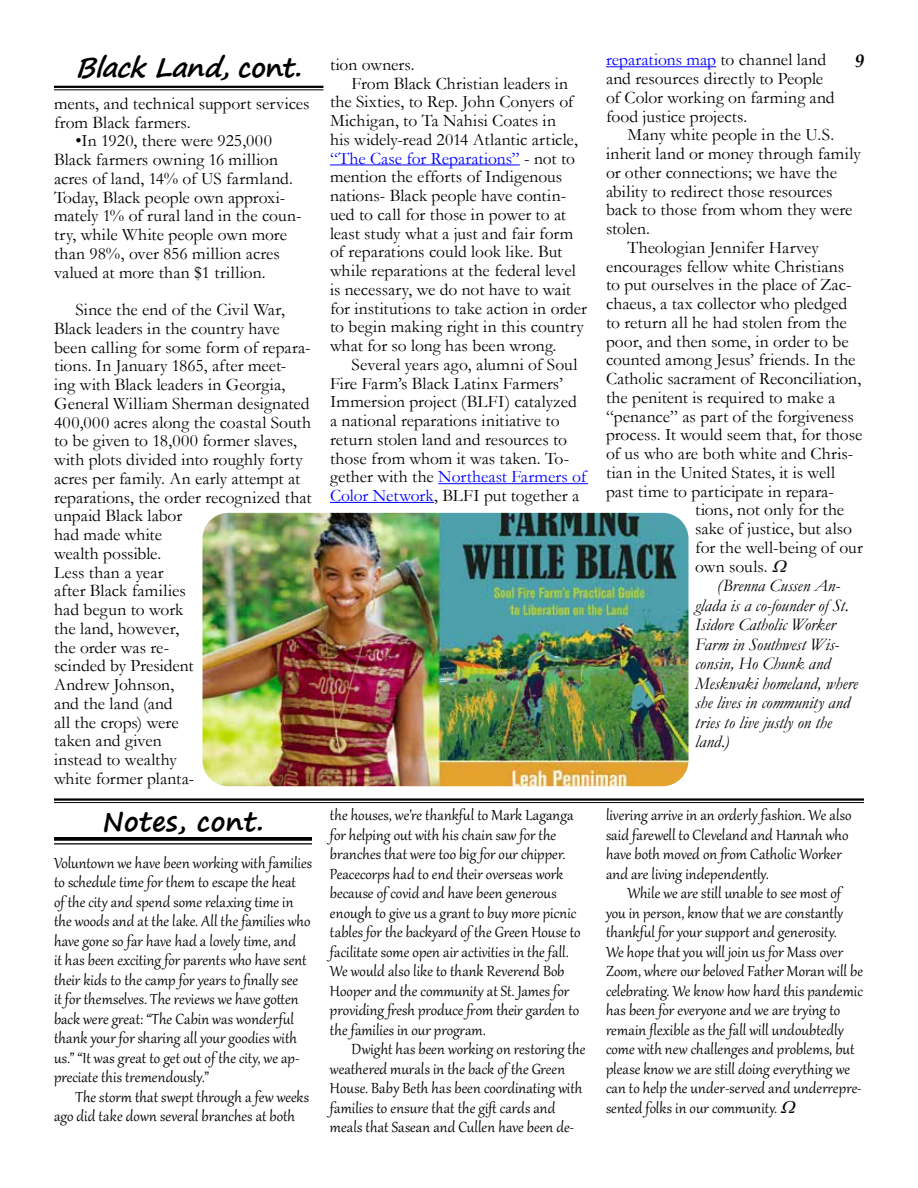
<style>
.page{position:relative;width:918px;height:1188px;background:#fff}
.page>*{position:absolute;margin:0;border:0;box-sizing:border-box;transform-origin:0 0}
.t1{font:italic 700 27px "Segoe Print";color:#000}
.t2{font:700 27px "Segoe Print";letter-spacing:.01em;color:#000}
.t3{font:18px/19.5px "Gabriola";letter-spacing:.005em;color:#000}
.t4{font:italic 700 18px "Book Antiqua";color:#000}
.t5{font:17.55px/18.8px "Garamond";color:#000}
.t6{font:italic 17.55px/19.5px "Garamond";color:#000}
.t7{font:17.55px "Garamond";color:#00f}
.s1{color:#00f}
.s2{font-style:normal}
.s3{color:#000}
</style>
<div class="page">
<hr style="left:330px;top:165px;width:190px;height:1px;background:#00f">
<hr style="left:438px;top:483px;width:150px;height:1px;background:#00f">
<hr style="left:330px;top:502px;width:104px;height:1px;background:#00f">
<hr style="left:606px;top:66px;width:110px;height:1px;background:#00f">
<hr style="left:54px;top:843px;width:258px;height:2px;background:#000">
<svg style="left:54px;top:837px;width:258px;height:4px"></svg>
<hr style="left:54px;top:802px;width:810px;height:1px;background:#000">
<hr style="left:54px;top:798px;width:810px;height:3px;background:#000">
<hr style="left:54px;top:89px;width:269px;height:1px;background:#000">
<hr style="left:54px;top:86px;width:269px;height:2px;background:#000">
<img style="left:202px;top:513px;width:486px;height:273px">
<p class="t5" style="left:606px;top:50px;width:230px"><span class="s1">reparations map</span> to channel land and resources directly to People of Color working on farming and food justice projects.</p>
<p class="t5" style="left:628px;top:125px;width:208px">Many white people in the U.S.</p>
<p class="t5" style="left:606px;top:144px;width:256px">inherit land or money through family</p>
<p class="t5" style="left:606px;top:163px;width:233px">or other connections; we have the</p>
<p class="t5" style="left:606px;top:181px;width:228px">ability to redirect those resources</p>
<p class="t5" style="left:606px;top:200px;width:248px">back to those from whom they were</p>
<p class="t5" style="left:606px;top:219px;width:46px">stolen.</p>
<p class="t5" style="left:628px;top:238px;width:193px">Theologian Jennifer Harvey</p>
<p class="t5" style="left:606px;top:256px;width:240px">encourages fellow white Christians</p>
<p class="t5" style="left:606px;top:275px;width:247px">to put ourselves in the place of Zac-</p>
<p class="t5" style="left:606px;top:294px;width:243px">chaeus, a tax collector who pledged</p>
<p class="t5" style="left:606px;top:313px;width:242px">to return all he had stolen from the</p>
<p class="t5" style="left:606px;top:331px;width:244px">poor, and then some, in order to be</p>
<p class="t5" style="left:606px;top:350px;width:251px">counted among Jesus’ friends. In the</p>
<p class="t5" style="left:606px;top:369px;width:257px">Catholic sacrament of Reconciliation,</p>
<p class="t5" style="left:606px;top:388px;width:231px">the penitent is required to make a</p>
<p class="t5" style="left:606px;top:406px;width:249px">“penance” as part of the forgiveness</p>
<p class="t5" style="left:606px;top:425px;width:258px">process. It would seem that, for those</p>
<p class="t5" style="left:606px;top:444px;width:249px">of us who are both white and Chris-</p>
<p class="t5" style="left:606px;top:463px;width:231px">tian in the United States, it is well</p>
<p class="t5" style="left:606px;top:481px;width:229px">past time to participate in repara-</p>
<p class="t5" style="left:695px;top:500px;width:151px">tions, not only for the</p>
<p class="t5" style="left:695px;top:519px;width:158px">sake of justice, but also</p>
<p class="t5" style="left:695px;top:538px;width:169px">for the well-being of our</p>
<p class="t5" style="left:695px;top:556px;width:74px">own souls.</p>
<p class="t6" style="left:695px;top:576px;width:164px;text-indent:22px">(Brenna Cussen An&shy;glada is a co-founder of St.<br>Isidore Catholic Worker<br>Farm in Southwest Wis&shy;consin, Ho Chunk and<br>Meskwaki homeland, where she lives in community and tries to live justly on the land.)</p>
<h1 class="t1" style="left:76px;top:43px;width:228px">BlackLand,<span class="s2">c o n t .</span></h1>
<p class="t4" style="left:855px;top:49px;width:10px">9</p>
<p class="t5" style="left:330px;top:55px;width:86px">tion owners.</p>
<p class="t5" style="left:352px;top:73px;width:218px">From Black Christian leaders in</p>
<p class="t5" style="left:330px;top:92px;width:245px">the Sixties, to Rep. John Conyers of</p>
<p class="t5" style="left:330px;top:111px;width:227px">Michigan, to Ta Nahisi Coates in</p>
<p class="t5" style="left:330px;top:130px;width:249px">his widely-read 2014 Atlantic article,</p>
<p class="t7" style="left:330px;top:146px;width:247px">“The Case for Reparations” <span class="s3">- not to</span></p>
<p class="t5" style="left:330px;top:167px;width:234px">mention the efforts of Indigenous</p>
<p class="t5" style="left:330px;top:186px;width:238px">nations- Black people have contin-</p>
<p class="t5" style="left:330px;top:205px;width:238px">ued to call for those in power to at</p>
<p class="t5" style="left:330px;top:223px;width:245px">least study what a just and fair form</p>
<p class="t5" style="left:330px;top:242px;width:234px">of reparations could look like. But</p>
<p class="t5" style="left:330px;top:261px;width:247px">while reparations at the federal level</p>
<p class="t5" style="left:330px;top:280px;width:243px">is necessary, we do not have to wait</p>
<p class="t5" style="left:330px;top:298px;width:259px">for institutions to take action in order</p>
<p class="t5" style="left:330px;top:317px;width:255px">to begin making right in this country</p>
<p class="t5" style="left:330px;top:336px;width:228px">what for so long has been wrong.</p>
<p class="t5" style="left:352px;top:354px;width:227px">Several years ago, alumni of Soul</p>
<p class="t5" style="left:330px;top:373px;width:234px">Fire Farm’s Black Latinx Farmers’</p>
<p class="t5" style="left:330px;top:392px;width:248px">Immersion project (BLFI) catalyzed</p>
<p class="t5" style="left:330px;top:411px;width:231px">a national reparations initiative to</p>
<p class="t5" style="left:330px;top:429px;width:239px">return stolen land and resources to</p>
<p class="t5" style="left:330px;top:448px;width:241px">those from whom it was taken. To-</p>
<p class="t7" style="left:330px;top:465px;width:258px"><span class="s3">gether with the</span> Northeast Farmers of</p>
<p class="t5" style="left:330px;top:486px;width:251px"><span class="s1">Color Network</span>, BLFI put together a</p>
<p class="t5" style="left:54px;top:94px;width:257px">ments, and technical support services from Black farmers.</p>
<p class="t5" style="left:54px;top:131px;width:249px;text-indent:22px">•In 1920, there were 925,000<br>Black farmers owning 16 million acres of land, 14% of US farmland.<br>Today, Black people own approxi&shy;mately 1% of rural land in the coun&shy;try, while White people own more than 98%, over 856 million acres valued at more than $1 trillion.</p>
<p class="t5" style="left:54px;top:300px;width:259px;text-indent:22px">Since the end of the Civil War,<br>Black leaders in the country have been calling for some form of repara&shy;tions. In January 1865, after meet&shy;ing with Black leaders in Georgia,<br>General William Sherman designated<br>400,000 acres along the coastal South to be given to 18,000 former slaves, with plots divided into roughly forty acres per family. An early attempt at reparations, the order recognized that unpaid Black labor<br>had made white<br>wealth possible.<br>Less than a year<br>after Black families<br>had begun to work<br>the land, however,<br>the order was re-<br>scinded by President<br>Andrew Johnson,<br>and the land (and<br>all the crops) were<br>taken and given<br>instead to wealthy<br>white former planta-</p>
<h1 class="t2" style="left:102px;top:797px;width:163px">Notes, cont.</h1>
<p class="t3" style="left:54px;top:852px;width:260px">Voluntown we have been working with families to schedule time for them to escape the heat<br>of the city and spend some relaxing time in the woods and at the lake. All the families who have gone so far have had a lovely time, and<br>it has been exciting for parents who have sent their kids to the camp for years to finally see<br>it for themselves. The reviews we have gotten back were great: “The Cabin was wonderful thank your for sharing all your goodies with us.” “It was great to get out of the city, we ap&shy;preciate this tremendously.”</p>
<p class="t3" style="left:54px;top:1086px;width:257px;text-indent:22px">The storm that swept through a few weeks ago did take down several branches at both</p>
<p class="t3" style="left:330px;top:804px;width:252px">the houses, we’re thankful to Mark Laganga for helping out with his chain saw for the branches that were too big for our chipper.<br>Peacecorps had to end their overseas work because of covid and have been generous enough to give us a grant to buy more picnic tables for the backyard of the Green House to facilitate some open air activities in the fall.<br>We would also like to thank Reverend Bob Hooper and the community at St. James for providing fresh produce from their garden to the families in our program.</p>
<p class="t3" style="left:330px;top:1038px;width:257px;text-indent:22px">Dwight has been working on restoring the weathered murals in the back of the Green House. Baby Beth has been coordinating with families to ensure that the gift cards and meals that Sasean and Cullen have been de-</p>
<p class="t3" style="left:606px;top:804px;width:247px">livering arrive in an orderly fashion. We also said farewell to Cleveland and Hannah who have both moved on from Catholic Worker and are living independently.</p>
<p class="t3" style="left:606px;top:882px;width:259px;text-indent:22px">While we are still unable to see most of you in person, know that we are constantly thankful for your support and generosity.<br>We hope that you will join us for Mass over Zoom, where our beloved Father Moran will be celebrating. We know how hard this pandemic has been for everyone and we are trying to remain flexible as the fall will undoubtedly come with new challenges and problems, but please know we are still doing everything we can to help the under-served and underrepre&shy;sented folks in our community.</p>
</div>
